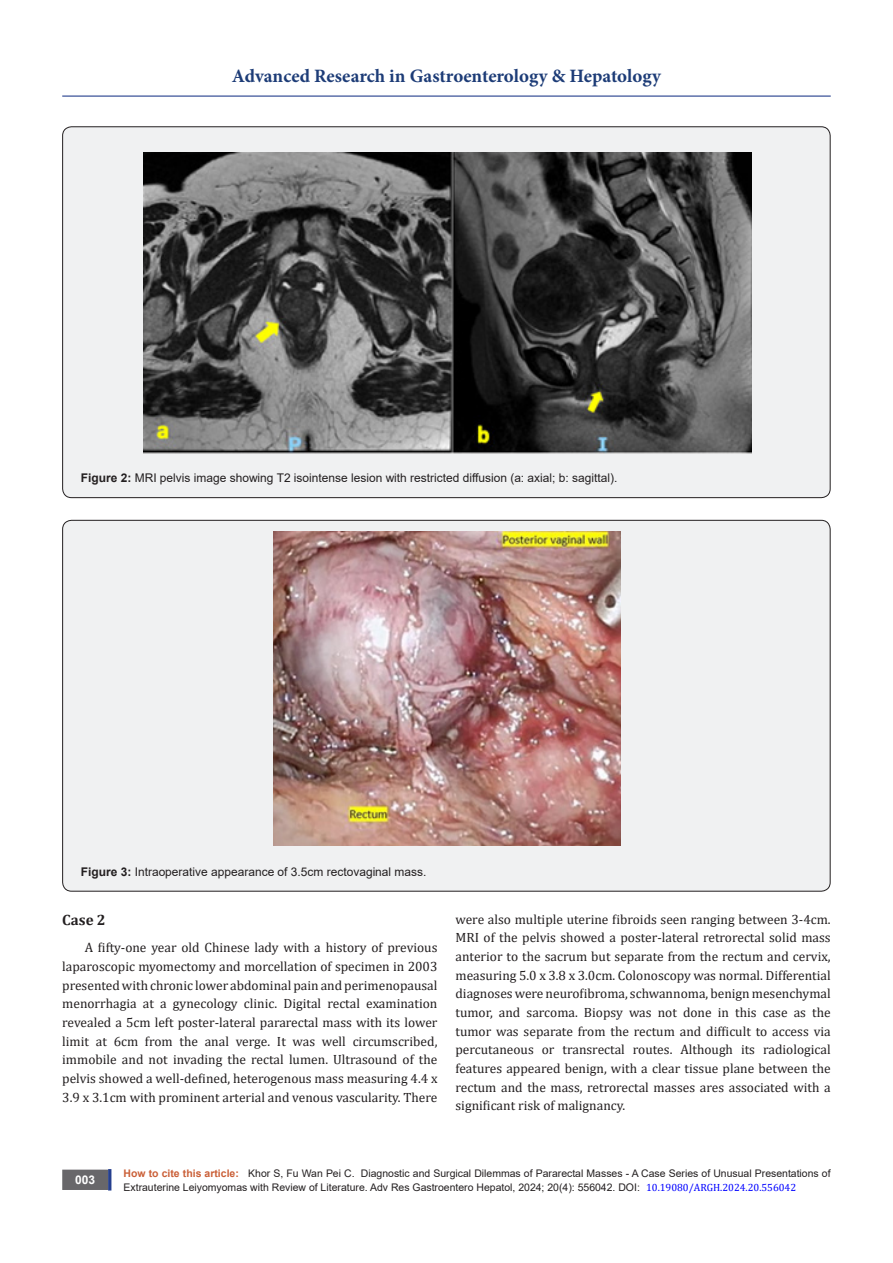
<style>
.page{position:relative;width:893px;height:1263px;background:#fff}
.page>*{position:absolute;margin:0;border:0;box-sizing:border-box;transform-origin:0 0}
.t1{font:700 18.9px "Minion Pro";color:#1d3c77}
.List_Paragraph{font:700 15px "Cambria";color:#231f20}
.t2{font:13.5px/18.8px "Cambria";color:#231f20;text-align:justify}
.t3{font:12px "Arial";color:#231f20}
.t4{font:700 12px "Arial";color:#fff}
.t5{font:10.5px/13.2px "Arial";color:#231f20}
.s1{font-weight:700}
.s2{font-weight:700;color:#ca5f37}
.s3{font-family:"Cambria";color:#00f}
</style>
<div class="page">
<div style="left:63px;top:1170px;width:44px;height:19px;background:#68676a"></div>
<div style="left:62px;top:1169px;width:46px;height:21px;border:2px solid #68676a"></div>
<div style="left:108px;top:1169px;width:3px;height:21px;background:#253f8e;border:2px solid #253f8e"></div>
<hr style="left:62px;top:96px;width:769px;height:1px;background:#253f8e">
<div style="left:63px;top:127px;width:767px;height:371px;background:#f0f1f2;border-radius:9px"></div>
<img style="left:143px;top:152px;width:608px;height:301px">
<div style="left:63px;top:520px;width:767px;height:371px;background:#f0f1f2;border-radius:9px"></div>
<img style="left:274px;top:532px;width:346px;height:313px">
<h1 class="t1" style="left:232px;top:63px;width:430px">Advanced Research in Gastroenterology &amp; Hepatology</h1>
<p class="t3" style="left:81px;top:470px;width:538px"><span class="s1">Figure 2:</span> MRI pelvis image showing T2 isointense lesion with restricted diffusion (a: axial; b: sagittal).</p>
<p class="t3" style="left:81px;top:863px;width:347px"><span class="s1">Figure 3:</span> Intraoperative appearance of 3.5cm rectovaginal mass.</p>
<p class="List_Paragraph" style="left:62px;top:909px;width:45px">Case 2</p>
<p class="t2" style="left:62px;top:938px;width:377px;text-indent:22px">A fifty-one year old Chinese lady with a history of previous laparoscopic myomectomy and morcellation of specimen in 2003 presented with chronic lower abdominal pain and perimenopausal menorrhagia at a gynecology clinic. Digital rectal examination revealed a 5cm left poster-lateral pararectal mass with its lower limit at 6cm from the anal verge. It was well circumscribed, immobile and not invading the rectal lumen. Ultrasound of the pelvis showed a well-defined, heterogenous mass measuring 4.4 x 3.9 x 3.1cm with prominent arterial and venous vascularity. There</p>
<p class="t2" style="left:455px;top:909px;width:377px">were also multiple uterine fibroids seen ranging between 3-4cm.<br>MRI of the pelvis showed a poster-lateral retrorectal solid mass anterior to the sacrum but separate from the rectum and cervix, measuring 5.0 x 3.8 x 3.0cm. Colonoscopy was normal. Differential diagnoses were neurofibroma, schwannoma, benign mesenchymal tumor, and sarcoma. Biopsy was not done in this case as the tumor was separate from the rectum and difficult to access via percutaneous or transrectal routes. Although its radiological features appeared benign, with a clear tissue plane between the rectum and the mass, retrorectal masses ares associated with a significant risk of malignancy.</p>
<p class="t4" style="left:75px;top:1171px;width:22px">003</p>
<p class="t5" style="left:124px;top:1167px;width:709px"><span class="s2">How to cite this article:</span> Khor S, Fu Wan Pei C. Diagnostic and Surgical Dilemmas of Pararectal Masses - A Case Series of Unusual Presentations of<br>Extrauterine Leiyomyomas with Review of Literature. Adv Res Gastroentero Hepatol, 2024; 20(4): 556042. DOI: <span class="s3">10.19080/ARGH.2024.20.556042</span></p>
</div>
